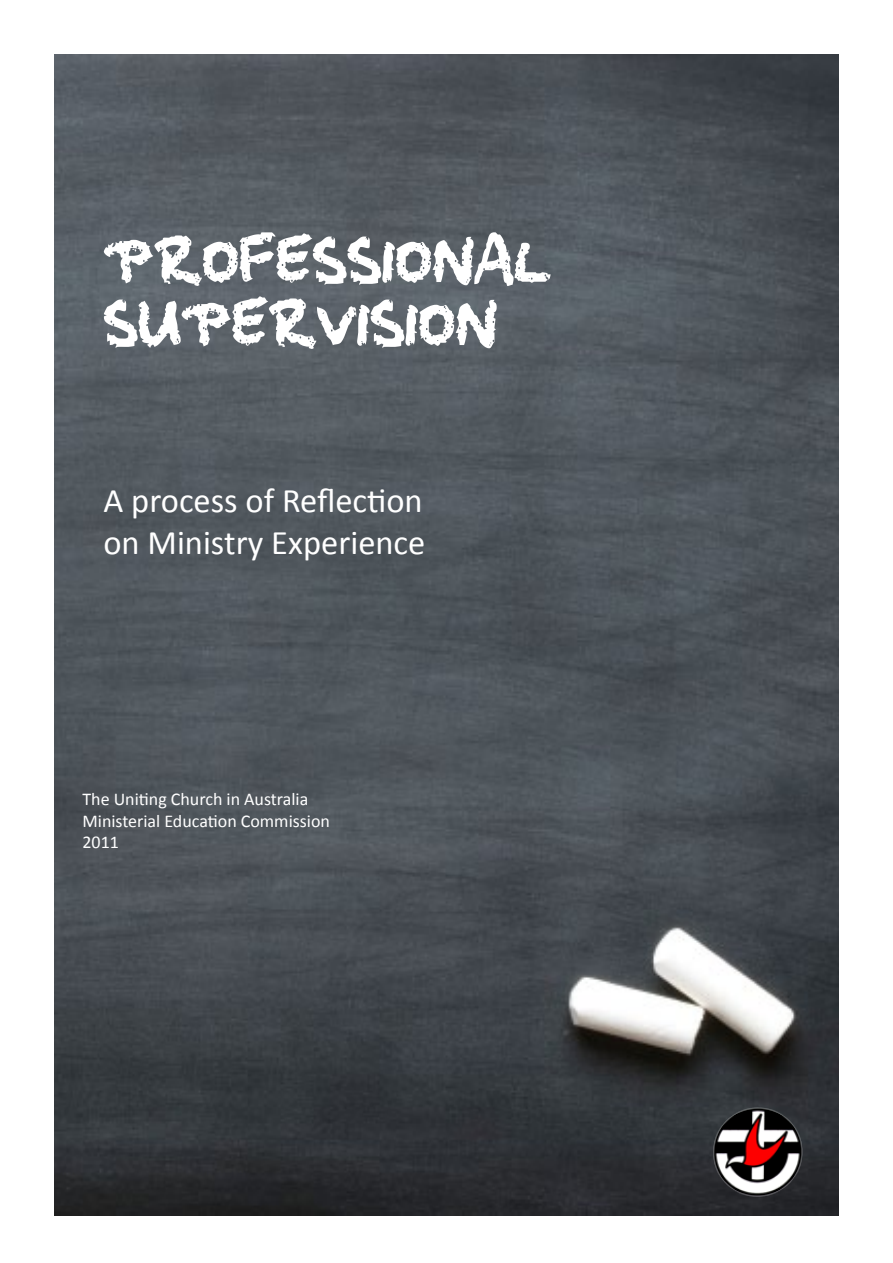
<style>
.page{position:relative;width:893px;height:1263px;background:#fff}
.page>*{position:absolute;margin:0;border:0;box-sizing:border-box;transform-origin:0 0}
.t1{font:52.5px/63px "squeakychalksound";color:#fff}
.t2{font:34.5px/41.4px "Calibri";color:#fff}
.t3{font:18px/21.6px "Calibri";color:#fff}
</style>
<div class="page">
<img style="left:54px;top:54px;width:785px;height:1162px">
<img style="left:709px;top:1104px;width:97px;height:97px">
<h1 class="t1" style="left:103px;top:232px;width:448px">PROFESSIONAL<br>SUPERVISION</h1>
<h2 class="t2" style="left:103px;top:480px;width:323px">A process of Reflection on Ministry Experience</h2>
<p class="t3" style="left:82px;top:788px;width:249px">The Uniting Church in Australia<br>Ministerial Education Commission<br>2011</p>
</div>
